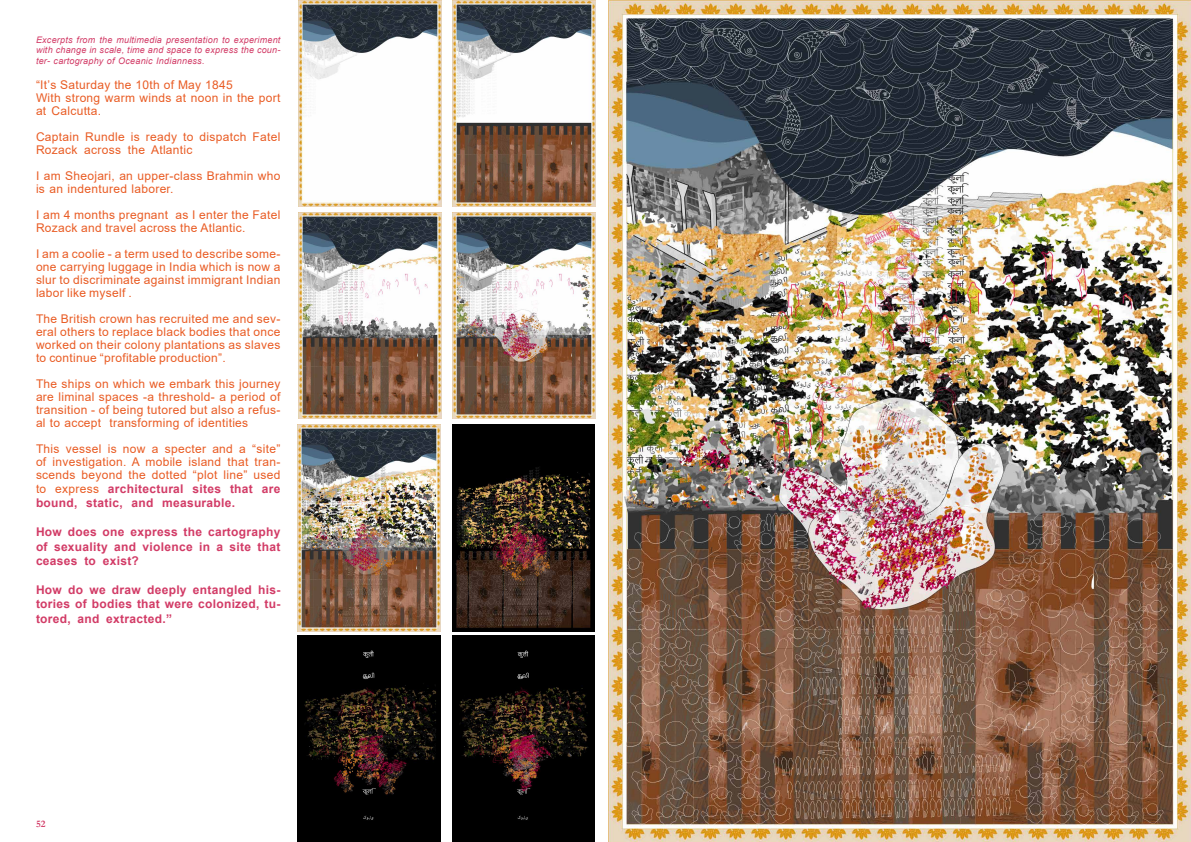
<style>
.page{position:relative;width:1191px;height:842px;background:#fff}
.page>*{position:absolute;margin:0;border:0;box-sizing:border-box;transform-origin:0 0}
.t1{font:12px/13px "Arial";letter-spacing:.025em;color:#e95c24}
.t2{font:700 12px/14.4px "Arial";letter-spacing:.025em;color:#d23b66;text-align:justify}
.t3{font:700 10px "Garamond";color:#d23b66}
.t4{font:italic 9px/10.8px "Arial";letter-spacing:.025em;color:#d23b66;text-align:justify}
.s1{font-weight:400;color:#e95c24}
</style>
<div class="page">
<img style="left:608px;top:0;width:583px;height:842px">
<img style="left:298px;top:0;width:143px;height:206px">
<img style="left:453px;top:0;width:142px;height:206px">
<img style="left:298px;top:212px;width:143px;height:207px">
<img style="left:453px;top:212px;width:142px;height:207px">
<img style="left:298px;top:425px;width:142px;height:206px">
<img style="left:452px;top:425px;width:143px;height:206px">
<img style="left:298px;top:636px;width:142px;height:206px">
<img style="left:452px;top:636px;width:143px;height:206px">
<p class="t4" style="left:36px;top:34px;width:246px">Excerpts from the multimedia presentation to experiment with change in scale, time and space to express the coun&shy;ter- cartography of Oceanic Indianness.</p>
<p class="t1" style="left:36px;top:78px;width:198px">“It’s Saturday the 10th of May 1845</p>
<p class="t1" style="left:36px;top:91px;width:246px">With strong warm winds at noon in the port at Calcutta.</p>
<p class="t1" style="left:36px;top:130px;width:246px">Captain Rundle is ready to dispatch Fatel<br>Rozack across the Atlantic</p>
<p class="t1" style="left:36px;top:169px;width:246px">I am Sheojari, an upper-class Brahmin who is an indentured laborer.</p>
<p class="t1" style="left:36px;top:208px;width:246px">I am 4 months pregnant as I enter the Fatel<br>Rozack and travel across the Atlantic.</p>
<p class="t1" style="left:36px;top:247px;width:246px;text-align:justify">I am a coolie - a term used to describe some&shy;one carrying luggage in India which is now a slur to discriminate against immigrant Indian labor like myself .</p>
<p class="t1" style="left:36px;top:312px;width:246px;text-align:justify">The British crown has recruited me and sev&shy;eral others to replace black bodies that once worked on their colony plantations as slaves to continue “profitable production”.</p>
<p class="t1" style="left:36px;top:377px;width:246px;text-align:justify">The ships on which we embark this journey are liminal spaces -a threshold- a period of transition - of being tutored but also a refus&shy;al to accept transforming of identities</p>
<p class="t1" style="left:36px;top:442px;width:246px;text-align:justify">This vessel is now a specter and a “site” of investigation. A mobile island that tran&shy;scends beyond the dotted “plot line” used</p>
<p class="t2" style="left:36px;top:482px;width:246px"><span class="s1">to express</span> architectural sites that are bound, static, and measurable.</p>
<p class="t2" style="left:36px;top:525px;width:246px">How does one express the cartography of sexuality and violence in a site that ceases to exist?</p>
<p class="t2" style="left:36px;top:582px;width:246px">How do we draw deeply entangled his&shy;tories of bodies that were colonized, tu&shy;tored, and extracted.”</p>
<p class="t3" style="left:36px;top:817px;width:11px">52</p>
</div>
